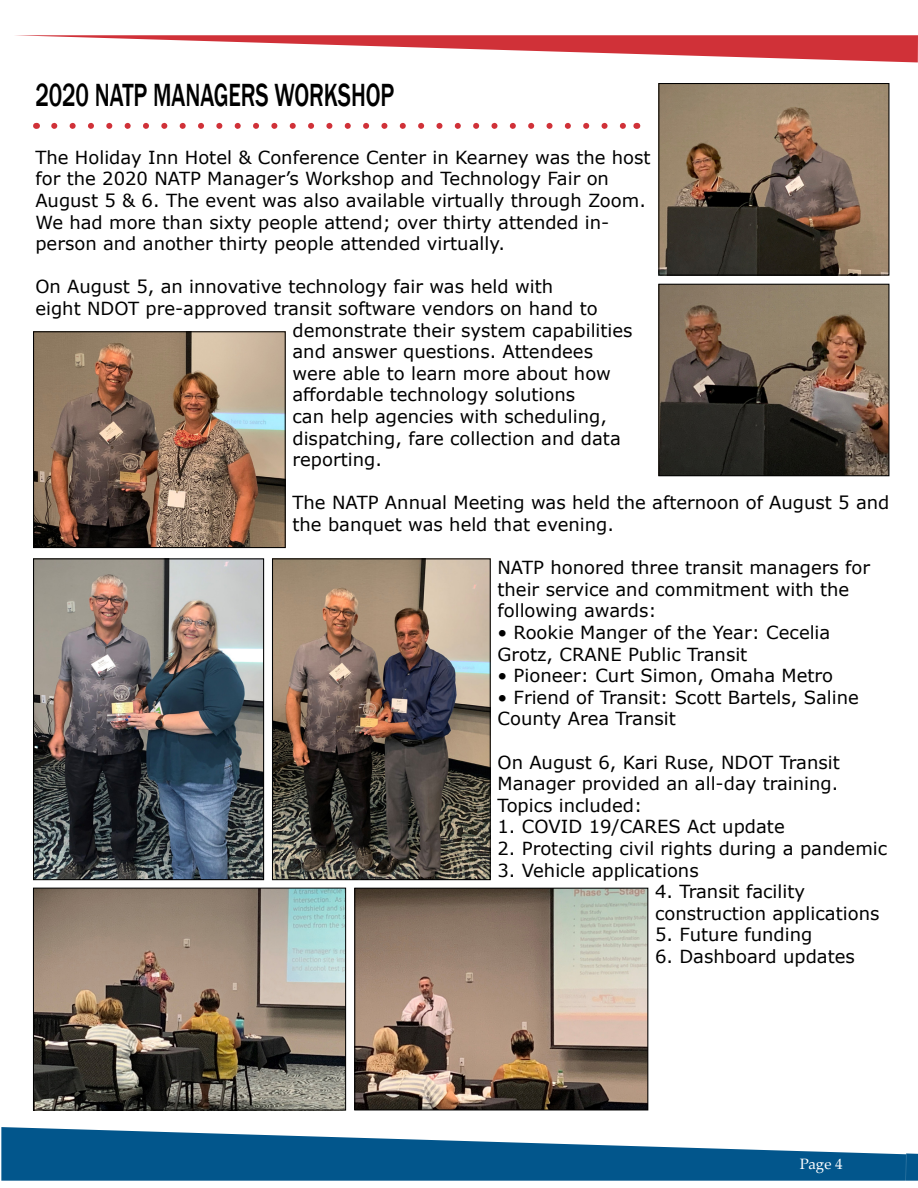
<style>
.page{position:relative;width:918px;height:1188px;background:#fff}
.page>*{position:absolute;margin:0;border:0;box-sizing:border-box;transform-origin:0 0}
.Heading{font:500 33px "Franklin Gothic";letter-spacing:-.005em;color:#000;scale:.7 1}
.t1{font:18px/21.6px "Verdana";color:#000}
.t2{font:15px "Palatino Linotype";color:#fff}
</style>
<div class="page">
<svg style="left:15px;top:35px;width:903px;height:27px"></svg>
<div style="left:906px;top:1153px;width:12px;height:28px;background:#02568c"></div>
<svg style="left:1px;top:1127px;width:905px;height:54px;fill:#02568c"></svg>
<svg style="left:54px;top:123px;width:572px;height:6px"></svg>
<img style="left:660px;top:85px;width:227px;height:189px">
<div style="left:658px;top:83px;width:231px;height:193px;border:1px solid #000"></div>
<img style="left:356px;top:890px;width:290px;height:218px">
<div style="left:354px;top:888px;width:294px;height:222px;border:1px solid #000"></div>
<img style="left:660px;top:286px;width:227px;height:188px">
<div style="left:658px;top:284px;width:231px;height:192px;border:1px solid #000"></div>
<img style="left:35px;top:560px;width:227px;height:318px">
<div style="left:33px;top:558px;width:231px;height:322px;border:1px solid #000"></div>
<img style="left:274px;top:560px;width:215px;height:318px">
<div style="left:272px;top:558px;width:219px;height:322px;border:1px solid #000"></div>
<img style="left:35px;top:890px;width:309px;height:218px">
<div style="left:33px;top:888px;width:313px;height:222px;border:1px solid #000"></div>
<img style="left:35px;top:333px;width:249px;height:213px">
<div style="left:33px;top:331px;width:253px;height:217px;border:1px solid #000"></div>
<p class="Heading" style="left:35px;top:75px;width:514px">2020 NATP MANAGERS WORKSHOP</p>
<p class="t1" style="left:35px;top:146px;width:617px">The Holiday Inn Hotel &amp; Conference Center in Kearney was the host for the 2020 NATP Manager’s Workshop and Technology Fair on August 5 &amp; 6. The event was also available virtually through Zoom.<br>We had more than sixty people attend; over thirty attended in&shy;person and another thirty people attended virtually.</p>
<p class="t1" style="left:35px;top:276px;width:519px">On August 5, an innovative technology fair was held with</p>
<p class="t1" style="left:35px;top:297px;width:564px">eight NDOT pre-approved transit software vendors on hand to</p>
<p class="t1" style="left:292px;top:319px;width:342px">demonstrate their system capabilities</p>
<p class="t1" style="left:292px;top:341px;width:302px">and answer questions. Attendees</p>
<p class="t1" style="left:292px;top:362px;width:320px">were able to learn more about how</p>
<p class="t1" style="left:292px;top:384px;width:284px">affordable technology solutions</p>
<p class="t1" style="left:292px;top:405px;width:316px">can help agencies with scheduling,</p>
<p class="t1" style="left:292px;top:427px;width:330px">dispatching, fare collection and data</p>
<p class="t1" style="left:292px;top:449px;width:91px">reporting.</p>
<p class="t1" style="left:292px;top:492px;width:598px">The NATP Annual Meeting was held the afternoon of August 5 and the banquet was held that evening.</p>
<p class="t1" style="left:498px;top:557px;width:374px">NATP honored three transit managers for their service and commitment with the following awards:</p>
<p class="t1" style="left:498px;top:621px;width:334px">• Rookie Manger of the Year: Cecelia<br>Grotz, CRANE Public Transit</p>
<p class="t1" style="left:498px;top:665px;width:337px">• Pioneer: Curt Simon, Omaha Metro</p>
<p class="t1" style="left:498px;top:686px;width:363px">• Friend of Transit: Scott Bartels, Saline<br>County Area Transit</p>
<p class="t1" style="left:498px;top:751px;width:344px;text-align:justify">On August 6, Kari Ruse, NDOT Transit Manager provided an all-day training.<br>Topics included:</p>
<p class="t1" style="left:498px;top:816px;width:289px">1. COVID 19/CARES Act update</p>
<p class="t1" style="left:498px;top:837px;width:391px">2. Protecting civil rights during a pandemic</p>
<p class="t1" style="left:498px;top:859px;width:203px">3. Vehicle applications</p>
<p class="t1" style="left:655px;top:881px;width:226px">4. Transit facility construction applications</p>
<p class="t1" style="left:655px;top:924px;width:159px">5. Future funding</p>
<p class="t1" style="left:655px;top:945px;width:201px">6. Dashboard updates</p>
<p class="t2" style="left:800px;top:1154px;width:44px">Page 4</p>
</div>
